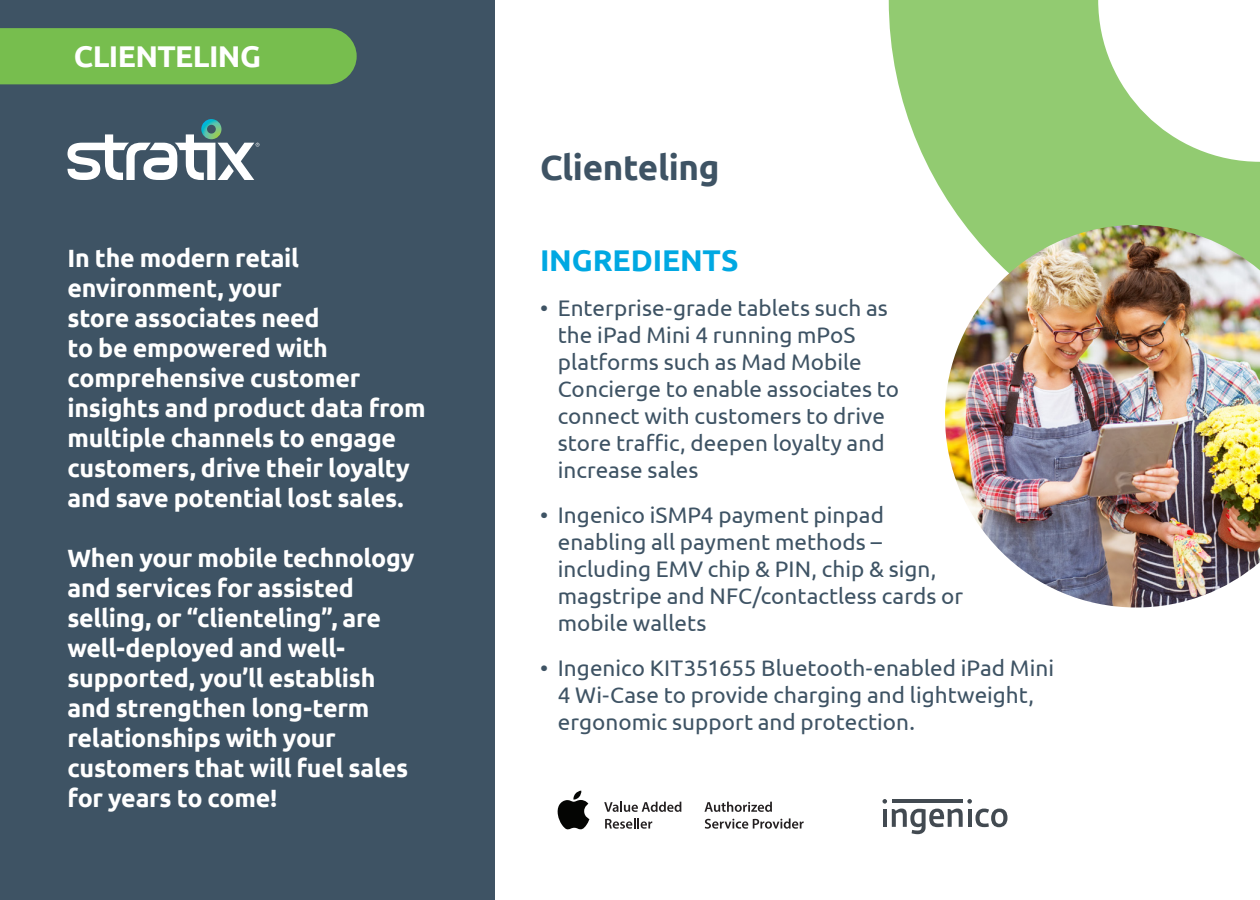
<style>
.page{position:relative;width:1260px;height:900px;background:#fff}
.page>*{position:absolute;margin:0;border:0;box-sizing:border-box;transform-origin:0 0}
.t1{font:700 35px "Ubuntu";letter-spacing:-.01em;color:#3e5364}
.t2{font:700 30px "Ubuntu";letter-spacing:-.005em;color:#00a8e2}
.t3{font:700 30px "Ubuntu";letter-spacing:-.02em;color:#fff}
.t4{font:700 25px/30px "Ubuntu";letter-spacing:-.01em;color:#fff}
.t5{font:22.5px/27px "Ubuntu";color:#3e5364}
</style>
<div class="page">
<div style="left:0;top:0;width:495px;height:900px;background:#3e5364"></div>
<svg style="left:889px;top:0;width:371px;height:225px;fill:#92cb71"></svg>
<svg style="left:68px;top:119px;width:191px;height:61px"></svg>
<img style="left:945px;top:225px;width:315px;height:383px">
<div style="left:0;top:28px;width:357px;height:56px;background:#77be4e"></div>
<svg style="left:883px;top:799px;width:124px;height:35px"></svg>
<svg style="left:557px;top:791px;width:32px;height:38px"></svg>
<svg style="left:604px;top:802px;width:77px;height:10px"></svg>
<svg style="left:605px;top:818px;width:47px;height:11px"></svg>
<svg style="left:704px;top:802px;width:68px;height:10px"></svg>
<svg style="left:705px;top:818px;width:99px;height:11px"></svg>
<p class="t3" style="left:74px;top:38px;width:189px">CLIENTELING</p>
<p class="t4" style="left:68px;top:243px;width:360px">In the modern retail environment, your<br>store associates need<br>to be empowered with comprehensive customer insights and product data from multiple channels to engage customers, drive their loyalty and save potential lost sales.</p>
<p class="t4" style="left:68px;top:543px;width:349px">When your mobile technology and services for assisted selling, or “clienteling”, are well-deployed and well&shy;supported, you’ll establish and strengthen long-term relationships with your customers that will fuel sales for years to come!</p>
<p class="t1" style="left:540px;top:146px;width:181px">Clienteling</p>
<p class="t2" style="left:540px;top:242px;width:200px">INGREDIENTS</p>
<p class="t5" style="left:558px;top:294px;width:343px;text-indent:-18px">• Enterprise-grade tablets such as the iPad Mini 4 running mPoS platforms such as Mad Mobile<br>Concierge to enable associates to connect with customers to drive store traffic, deepen loyalty and increase sales</p>
<p class="t5" style="left:558px;top:501px;width:407px;text-indent:-18px">• Ingenico iSMP4 payment pinpad enabling all payment methods – including EMV chip &amp; PIN, chip &amp; sign, magstripe and NFC/contactless cards or mobile wallets</p>
<p class="t5" style="left:558px;top:654px;width:498px;text-indent:-18px">• Ingenico KIT351655 Bluetooth-enabled iPad Mini<br>4 Wi-Case to provide charging and lightweight, ergonomic support and protection.</p>
</div>
